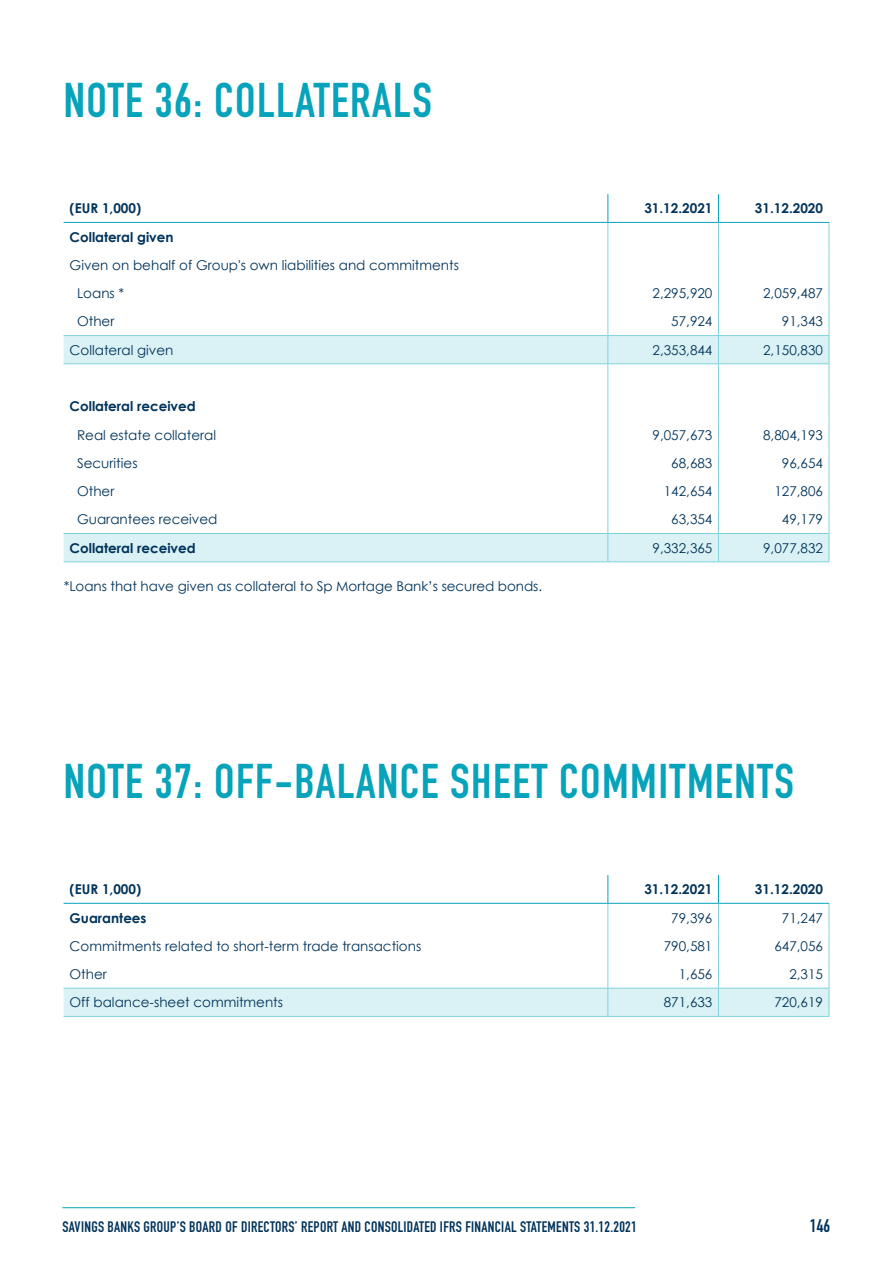
<style>
.page{position:relative;width:893px;height:1263px;background:#fff}
.page>*{position:absolute;margin:0;border:0;box-sizing:border-box;transform-origin:0 0}
.t1{font:700 48px "DIN Condensed";letter-spacing:.03em;color:#06a3bb}
.t2{font:700 18px "DIN Condensed";color:#00335b}
.t3{font:700 15px "DIN Condensed";letter-spacing:.02em;color:#00335b}
.t4{font:13.5px/28.3px "Century Gothic";color:#00335b}
.t5{font:700 13.5px "Century Gothic";color:#00335b}
</style>
<div class="page">
<hr style="left:62px;top:1207px;width:573px;height:1px;background:#06a3bb">
<svg style="left:64px;top:336px;width:765px;height:225px"></svg>
<hr style="left:64px;top:222px;width:544px;height:1px;background:#06a3bb">
<hr style="left:608px;top:222px;width:110px;height:1px;background:#06a3bb">
<hr style="left:718px;top:222px;width:111px;height:1px;background:#06a3bb">
<hr style="left:64px;top:335px;width:544px;height:1px;background:#83d1dd">
<hr style="left:608px;top:335px;width:110px;height:1px;background:#83d1dd">
<hr style="left:718px;top:335px;width:111px;height:1px;background:#83d1dd">
<hr style="left:64px;top:364px;width:544px;height:1px;background:#83d1dd">
<hr style="left:608px;top:364px;width:110px;height:1px;background:#83d1dd">
<hr style="left:718px;top:364px;width:111px;height:1px;background:#83d1dd">
<hr style="left:64px;top:533px;width:544px;height:1px;background:#83d1dd">
<hr style="left:608px;top:533px;width:110px;height:1px;background:#83d1dd">
<hr style="left:718px;top:533px;width:111px;height:1px;background:#83d1dd">
<svg style="left:608px;top:194px;width:1px;height:367px"></svg>
<svg style="left:718px;top:194px;width:1px;height:367px"></svg>
<svg style="left:829px;top:223px;width:1px;height:339px"></svg>
<hr style="left:64px;top:561px;width:544px;height:1px;background:#83d1dd">
<hr style="left:608px;top:561px;width:110px;height:1px;background:#83d1dd">
<hr style="left:718px;top:561px;width:111px;height:1px;background:#83d1dd">
<svg style="left:64px;top:875px;width:766px;height:141px"></svg>
<hr style="left:64px;top:1016px;width:544px;height:1px;background:#83d1dd">
<hr style="left:608px;top:1016px;width:110px;height:1px;background:#83d1dd">
<hr style="left:718px;top:1016px;width:111px;height:1px;background:#83d1dd">
<h1 class="t1" style="left:64px;top:68px;width:370px">NOTE 36: COLLATERALS</h1>
<p class="t5" style="left:70px;top:198px;width:73px">(EUR 1,000)</p>
<p class="t5" style="left:644px;top:198px;width:70px">31.12.2021</p>
<p class="t5" style="left:755px;top:198px;width:70px">31.12.2020</p>
<p class="t5" style="left:70px;top:226px;width:105px">Collateral given</p>
<p class="t4" style="left:77px;top:251px;width:383px;text-indent:-7px">Given on behalf of Group's own liabilities and commitments<br>Loans *</p>
<p class="t4" style="left:653px;top:279px;width:61px">2,295,920</p>
<p class="t4" style="left:763px;top:279px;width:61px">2,059,487</p>
<p class="t4" style="left:77px;top:307px;width:39px">Other</p>
<p class="t4" style="left:671px;top:307px;width:43px">57,924</p>
<p class="t4" style="left:782px;top:307px;width:43px">91,343</p>
<p class="t4" style="left:70px;top:335px;width:105px">Collateral given</p>
<p class="t4" style="left:653px;top:335px;width:61px">2,353,844</p>
<p class="t4" style="left:763px;top:335px;width:61px">2,150,830</p>
<p class="t5" style="left:70px;top:396px;width:128px">Collateral received</p>
<p class="t4" style="left:77px;top:420px;width:141px">Real estate collateral</p>
<p class="t4" style="left:653px;top:420px;width:61px">9,057,673</p>
<p class="t4" style="left:763px;top:420px;width:61px">8,804,193</p>
<p class="t4" style="left:77px;top:449px;width:62px">Securities</p>
<p class="t4" style="left:671px;top:449px;width:43px">68,683</p>
<p class="t4" style="left:782px;top:449px;width:43px">96,654</p>
<p class="t4" style="left:77px;top:477px;width:39px">Other</p>
<p class="t4" style="left:664px;top:477px;width:50px">142,654</p>
<p class="t4" style="left:774px;top:477px;width:50px">127,806</p>
<p class="t4" style="left:77px;top:505px;width:142px">Guarantees received</p>
<p class="t4" style="left:671px;top:505px;width:43px">63,354</p>
<p class="t4" style="left:782px;top:505px;width:43px">49,179</p>
<p class="t5" style="left:70px;top:538px;width:128px">Collateral received</p>
<p class="t4" style="left:653px;top:533px;width:61px">9,332,365</p>
<p class="t4" style="left:763px;top:533px;width:61px">9,077,832</p>
<p class="t4" style="left:64px;top:572px;width:480px">*Loans that have given as collateral to Sp Mortage Bank’s secured bonds.</p>
<h1 class="t1" style="left:64px;top:749px;width:732px">NOTE 37: OFF-BALANCE SHEET COMMITMENTS</h1>
<p class="t5" style="left:70px;top:879px;width:73px">(EUR 1,000)</p>
<p class="t5" style="left:644px;top:879px;width:70px">31.12.2021</p>
<p class="t5" style="left:755px;top:879px;width:70px">31.12.2020</p>
<p class="t5" style="left:70px;top:907px;width:78px">Guarantees</p>
<p class="t4" style="left:671px;top:903px;width:43px">79,396</p>
<p class="t4" style="left:782px;top:903px;width:43px">71,247</p>
<p class="t4" style="left:70px;top:931px;width:353px">Commitments related to short-term trade transactions</p>
<p class="t4" style="left:664px;top:931px;width:50px">790,581</p>
<p class="t4" style="left:774px;top:931px;width:50px">647,056</p>
<p class="t4" style="left:70px;top:960px;width:39px">Other</p>
<p class="t4" style="left:679px;top:960px;width:35px">1,656</p>
<p class="t4" style="left:789px;top:960px;width:35px">2,315</p>
<p class="t4" style="left:70px;top:988px;width:215px">Off balance-sheet commitments</p>
<p class="t4" style="left:664px;top:988px;width:50px">871,633</p>
<p class="t4" style="left:774px;top:988px;width:50px">720,619</p>
<p class="t3" style="left:62px;top:1217px;width:576px">SAVINGS BANKS GROUP’S BOARD OF DIRECTORS’ REPORT AND CONSOLIDATED IFRS FINANCIAL STATEMENTS 31.12.2021</p>
<h2 class="t2" style="left:810px;top:1214px;width:22px">146</h2>
</div>
